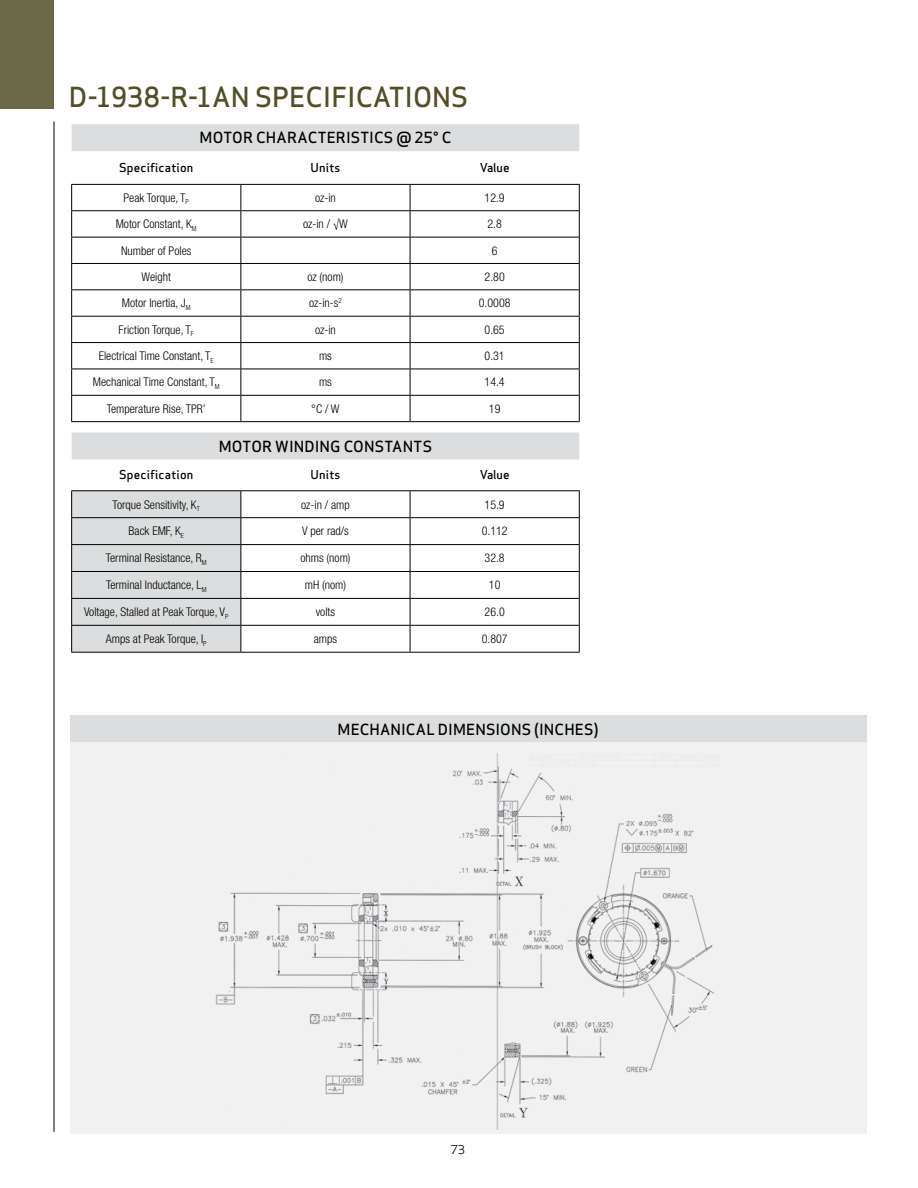
<style>
.page{position:relative;width:918px;height:1188px;background:#fff}
.page>*{position:absolute;margin:0;border:0;box-sizing:border-box;transform-origin:0 0}
.t1{font:500 27px "Apex Sans";color:#524f26}
.t2{font:500 15px "Apex Sans";letter-spacing:.01em;color:#000}
.t3{font:300 condensed 12px "Helvetica Neue LT Std";color:#000}
.t4{font:500 12px "Apex Sans";letter-spacing:.02em;color:#000}
.t5{font:12px "Apex Sans";color:#000}
</style>
<div class="page">
<hr style="left:54px;top:122px;width:1px;height:1010px;background:#000">
<div style="left:0;top:0;width:54px;height:108px;background:#6c6947"></div>
<div style="left:70px;top:716px;width:796px;height:26px;background:#dcddde"></div>
<div style="left:70px;top:742px;width:796px;height:392px;background:#f1f1f2"></div>
<img style="left:215px;top:753px;width:500px;height:377px">
<svg style="left:72px;top:124px;width:507px;height:528px"></svg>
<hr style="left:71px;top:263px;width:170px;height:1px;background:#000">
<hr style="left:241px;top:263px;width:169px;height:1px;background:#000">
<hr style="left:71px;top:289px;width:170px;height:1px;background:#000">
<hr style="left:241px;top:289px;width:169px;height:1px;background:#000">
<hr style="left:410px;top:289px;width:170px;height:1px;background:#000">
<hr style="left:410px;top:316px;width:170px;height:1px;background:#000">
<hr style="left:71px;top:395px;width:170px;height:1px;background:#000">
<hr style="left:241px;top:395px;width:169px;height:1px;background:#000">
<hr style="left:410px;top:395px;width:170px;height:1px;background:#000">
<hr style="left:71px;top:421px;width:170px;height:1px;background:#000">
<hr style="left:241px;top:421px;width:169px;height:1px;background:#000">
<hr style="left:410px;top:421px;width:170px;height:1px;background:#000">
<hr style="left:71px;top:369px;width:170px;height:1px;background:#000">
<hr style="left:71px;top:490px;width:170px;height:1px;background:#000">
<hr style="left:71px;top:517px;width:170px;height:1px;background:#000">
<hr style="left:241px;top:517px;width:169px;height:1px;background:#000">
<hr style="left:410px;top:517px;width:170px;height:1px;background:#000">
<hr style="left:71px;top:544px;width:170px;height:1px;background:#000">
<hr style="left:241px;top:544px;width:169px;height:1px;background:#000">
<hr style="left:410px;top:544px;width:170px;height:1px;background:#000">
<hr style="left:71px;top:571px;width:170px;height:1px;background:#000">
<hr style="left:241px;top:571px;width:169px;height:1px;background:#000">
<hr style="left:410px;top:571px;width:170px;height:1px;background:#000">
<hr style="left:71px;top:598px;width:170px;height:1px;background:#000">
<hr style="left:241px;top:598px;width:169px;height:1px;background:#000">
<hr style="left:410px;top:598px;width:170px;height:1px;background:#000">
<hr style="left:71px;top:625px;width:170px;height:1px;background:#000">
<svg style="left:71px;top:491px;width:1px;height:161px"></svg>
<hr style="left:241px;top:625px;width:169px;height:1px;background:#000">
<hr style="left:410px;top:625px;width:170px;height:1px;background:#000">
<svg style="left:410px;top:491px;width:1px;height:161px"></svg>
<hr style="left:71px;top:652px;width:170px;height:1px;background:#000">
<hr style="left:71px;top:210px;width:170px;height:1px;background:#000">
<hr style="left:241px;top:210px;width:169px;height:1px;background:#000">
<hr style="left:410px;top:210px;width:170px;height:1px;background:#000">
<hr style="left:71px;top:237px;width:170px;height:1px;background:#000">
<hr style="left:241px;top:237px;width:169px;height:1px;background:#000">
<hr style="left:410px;top:237px;width:170px;height:1px;background:#000">
<hr style="left:410px;top:263px;width:170px;height:1px;background:#000">
<hr style="left:71px;top:316px;width:170px;height:1px;background:#000">
<hr style="left:241px;top:316px;width:169px;height:1px;background:#000">
<hr style="left:71px;top:342px;width:170px;height:1px;background:#000">
<hr style="left:241px;top:342px;width:169px;height:1px;background:#000">
<hr style="left:410px;top:342px;width:170px;height:1px;background:#000">
<hr style="left:410px;top:369px;width:170px;height:1px;background:#000">
<svg style="left:240px;top:185px;width:1px;height:236px"></svg>
<svg style="left:410px;top:185px;width:1px;height:236px"></svg>
<hr style="left:71px;top:184px;width:170px;height:1px;background:#000">
<hr style="left:241px;top:184px;width:169px;height:1px;background:#000">
<hr style="left:410px;top:184px;width:170px;height:1px;background:#000">
<svg style="left:71px;top:185px;width:1px;height:236px"></svg>
<svg style="left:579px;top:185px;width:1px;height:236px"></svg>
<hr style="left:241px;top:490px;width:169px;height:1px;background:#000">
<hr style="left:410px;top:490px;width:170px;height:1px;background:#000">
<svg style="left:240px;top:491px;width:1px;height:161px"></svg>
<svg style="left:579px;top:491px;width:1px;height:161px"></svg>
<hr style="left:241px;top:652px;width:169px;height:1px;background:#000">
<hr style="left:410px;top:652px;width:170px;height:1px;background:#000">
<hr style="left:241px;top:369px;width:169px;height:1px;background:#000">
<h1 class="t1" style="left:69px;top:74px;width:401px">D-1938-R-1AN SPECIFICATIONS</h1>
<p class="t2" style="left:200px;top:125px;width:253px">MOTOR CHARACTERISTICS @ 25° C</p>
<p class="t4" style="left:119px;top:157px;width:76px">Specification</p>
<p class="t4" style="left:310px;top:157px;width:31px">Units</p>
<p class="t4" style="left:480px;top:157px;width:31px">Value</p>
<p class="t3" style="left:123px;top:191px;width:67px">Peak Torque, T<sub>P</sub></p>
<p class="t3" style="left:315px;top:191px;width:22px">oz-in</p>
<p class="t3" style="left:485px;top:191px;width:22px">12.9</p>
<p class="t3" style="left:116px;top:217px;width:83px">Motor Constant, K<sub>M</sub></p>
<p class="t3" style="left:303px;top:217px;width:46px">oz-in / √W</p>
<p class="t3" style="left:487px;top:217px;width:16px">2.8</p>
<p class="t3" style="left:121px;top:243px;width:72px">Number of Poles</p>
<p class="t3" style="left:492px;top:243px;width:7px">6</p>
<p class="t3" style="left:142px;top:270px;width:31px">Weight</p>
<p class="t3" style="left:307px;top:270px;width:38px">oz (nom)</p>
<p class="t3" style="left:485px;top:270px;width:22px">2.80</p>
<p class="t3" style="left:122px;top:296px;width:70px">Motor Inertia, J<sub>M</sub></p>
<p class="t3" style="left:309px;top:296px;width:34px">oz-in-s<sup>2</sup></p>
<p class="t3" style="left:479px;top:296px;width:33px">0.0008</p>
<p class="t3" style="left:119px;top:323px;width:77px">Friction Torque, T<sub>F</sub></p>
<p class="t3" style="left:315px;top:323px;width:22px">oz-in</p>
<p class="t3" style="left:485px;top:323px;width:22px">0.65</p>
<p class="t3" style="left:99px;top:349px;width:117px">Electrical Time Constant, T<sub>E</sub></p>
<p class="t3" style="left:319px;top:349px;width:14px">ms</p>
<p class="t3" style="left:485px;top:349px;width:22px">0.31</p>
<p class="t3" style="left:93px;top:375px;width:128px">Mechanical Time Constant, T<sub>M</sub></p>
<p class="t3" style="left:319px;top:375px;width:14px">ms</p>
<p class="t3" style="left:485px;top:375px;width:22px">14.4</p>
<p class="t3" style="left:107px;top:402px;width:101px">Temperature Rise, TPR’</p>
<p class="t3" style="left:311px;top:402px;width:30px">°C / W</p>
<p class="t3" style="left:489px;top:402px;width:13px">19</p>
<p class="t2" style="left:219px;top:433px;width:215px">MOTOR WINDING CONSTANTS</p>
<p class="t4" style="left:119px;top:464px;width:76px">Specification</p>
<p class="t4" style="left:310px;top:464px;width:31px">Units</p>
<p class="t4" style="left:480px;top:464px;width:31px">Value</p>
<p class="t3" style="left:113px;top:497px;width:89px">Torque Sensitivity, K<sub>T</sub></p>
<p class="t3" style="left:301px;top:497px;width:50px">oz-in / amp</p>
<p class="t3" style="left:485px;top:497px;width:22px">15.9</p>
<p class="t3" style="left:129px;top:524px;width:57px">Back EMF, K<sub>E</sub></p>
<p class="t3" style="left:302px;top:524px;width:48px">V per rad/s</p>
<p class="t3" style="left:482px;top:524px;width:27px">0.112</p>
<p class="t3" style="left:106px;top:551px;width:102px">Terminal Resistance, R<sub>M</sub></p>
<p class="t3" style="left:300px;top:551px;width:52px">ohms (nom)</p>
<p class="t3" style="left:485px;top:551px;width:22px">32.8</p>
<p class="t3" style="left:106px;top:578px;width:102px">Terminal Inductance, L<sub>M</sub></p>
<p class="t3" style="left:305px;top:578px;width:43px">mH (nom)</p>
<p class="t3" style="left:489px;top:578px;width:13px">10</p>
<p class="t3" style="left:84px;top:605px;width:146px">Voltage, Stalled at Peak Torque, V<sub>P</sub></p>
<p class="t3" style="left:316px;top:605px;width:21px">volts</p>
<p class="t3" style="left:485px;top:605px;width:22px">26.0</p>
<p class="t3" style="left:106px;top:632px;width:102px">Amps at Peak Torque, I<sub>P</sub></p>
<p class="t3" style="left:314px;top:632px;width:25px">amps</p>
<p class="t3" style="left:482px;top:632px;width:27px">0.807</p>
<p class="t2" style="left:338px;top:716px;width:263px">MECHANICAL DIMENSIONS (INCHES)</p>
<p class="t5" style="left:451px;top:1140px;width:16px">73</p>
</div>
